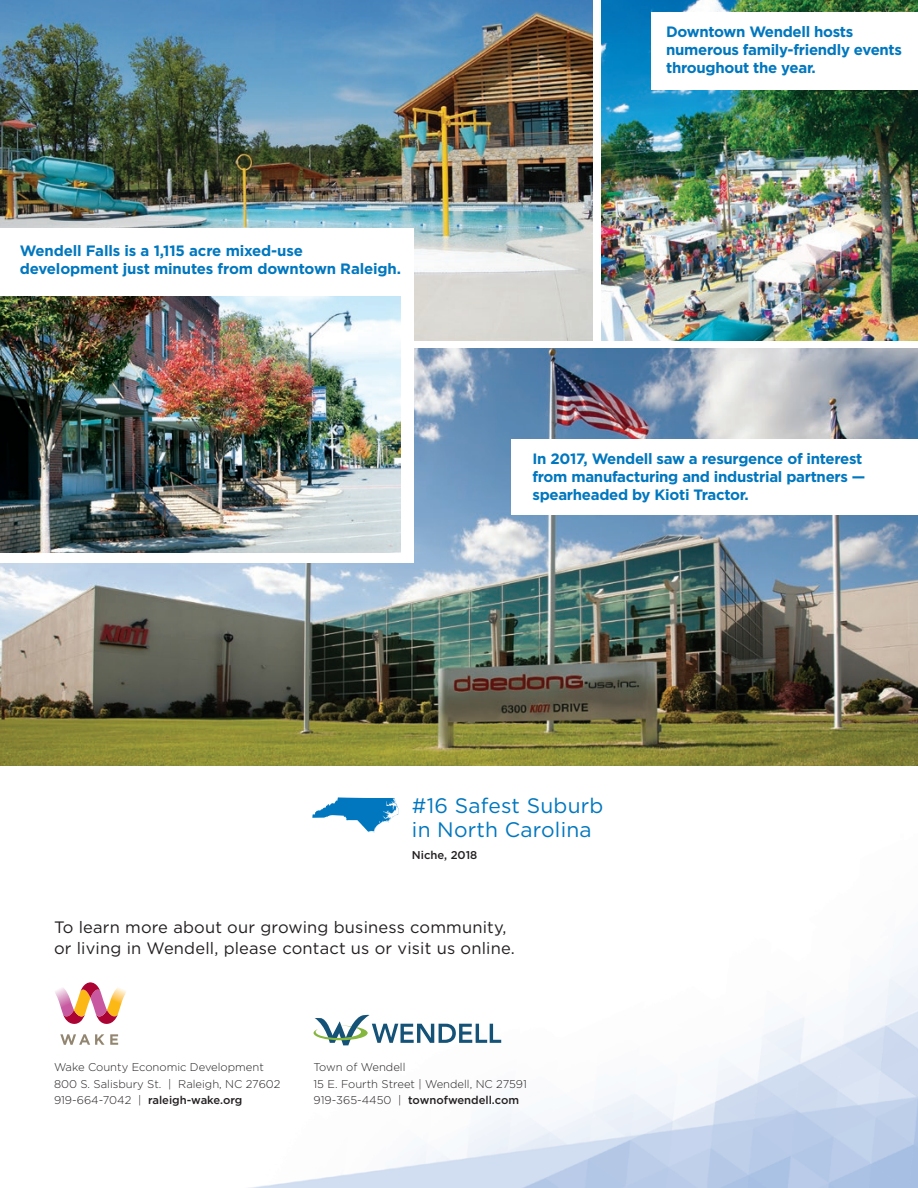
<style>
.page{position:relative;width:918px;height:1188px;background:#fff}
.page>*{position:absolute;margin:0;border:0;box-sizing:border-box;transform-origin:0 0}
.t1{font:21px/24.2px "Gotham";letter-spacing:.01em;color:#0077bf}
.t2{font:16.5px/20.2px "Gotham";letter-spacing:.01em;color:#231f20}
.t3{font:700 15px/18px "Gotham";letter-spacing:-.02em;color:#0077bf}
.t4{font:300 11.25px/16.5px "Gotham";color:#231f20}
.t5{font:500 11.25px "Gotham";color:#231f20}
.s1{font-weight:500}
</style>
<div class="page">
<img style="left:0;top:349px;width:918px;height:839px">
<img style="left:0;top:0;width:592px;height:340px">
<img style="left:601px;top:0;width:317px;height:340px">
<svg style="left:60px;top:1034px;width:58px;height:11px"></svg>
<svg style="left:53px;top:982px;width:75px;height:42px"></svg>
<div style="left:512px;top:439px;width:406px;height:75px;background:#fff"></div>
<div style="left:0;top:260px;width:414px;height:303px;background:#fff"></div>
<img style="left:0;top:296px;width:401px;height:257px">
<div style="left:0;top:229px;width:414px;height:67px;background:#fff"></div>
<svg style="left:312px;top:797px;width:87px;height:36px"></svg>
<svg style="left:314px;top:1015px;width:187px;height:30px"></svg>
<div style="left:651px;top:12px;width:267px;height:78px;background:#fff"></div>
<p class="t3" style="left:20px;top:241px;width:383px">Wendell Falls is a 1,115 acre mixed-use development just minutes from downtown Raleigh.</p>
<p class="t3" style="left:666px;top:22px;width:237px">Downtown Wendell hosts numerous family-friendly events throughout the year.</p>
<p class="t3" style="left:532px;top:450px;width:335px">In 2017, Wendell saw a resurgence of interest from manufacturing and industrial partners — spearheaded by Kioti Tractor.</p>
<p class="t1" style="left:412px;top:793px;width:193px">#16 Safest Suburb in North Carolina</p>
<p class="t5" style="left:412px;top:848px;width:67px">Niche, 2018</p>
<p class="t2" style="left:54px;top:917px;width:462px">To learn more about our growing business community, or living in Wendell, please contact us or visit us online.</p>
<p class="t4" style="left:54px;top:1059px;width:228px">Wake County Economic Development<br>800 S. Salisbury St. | Raleigh, NC 27602<br>919-664-7042 | <span class="s1">raleigh-wake.org</span></p>
<p class="t4" style="left:314px;top:1059px;width:215px">Town of Wendell<br>15 E. Fourth Street | Wendell, NC 27591<br>919-365-4450 | <span class="s1">townofwendell.com</span></p>
</div>
